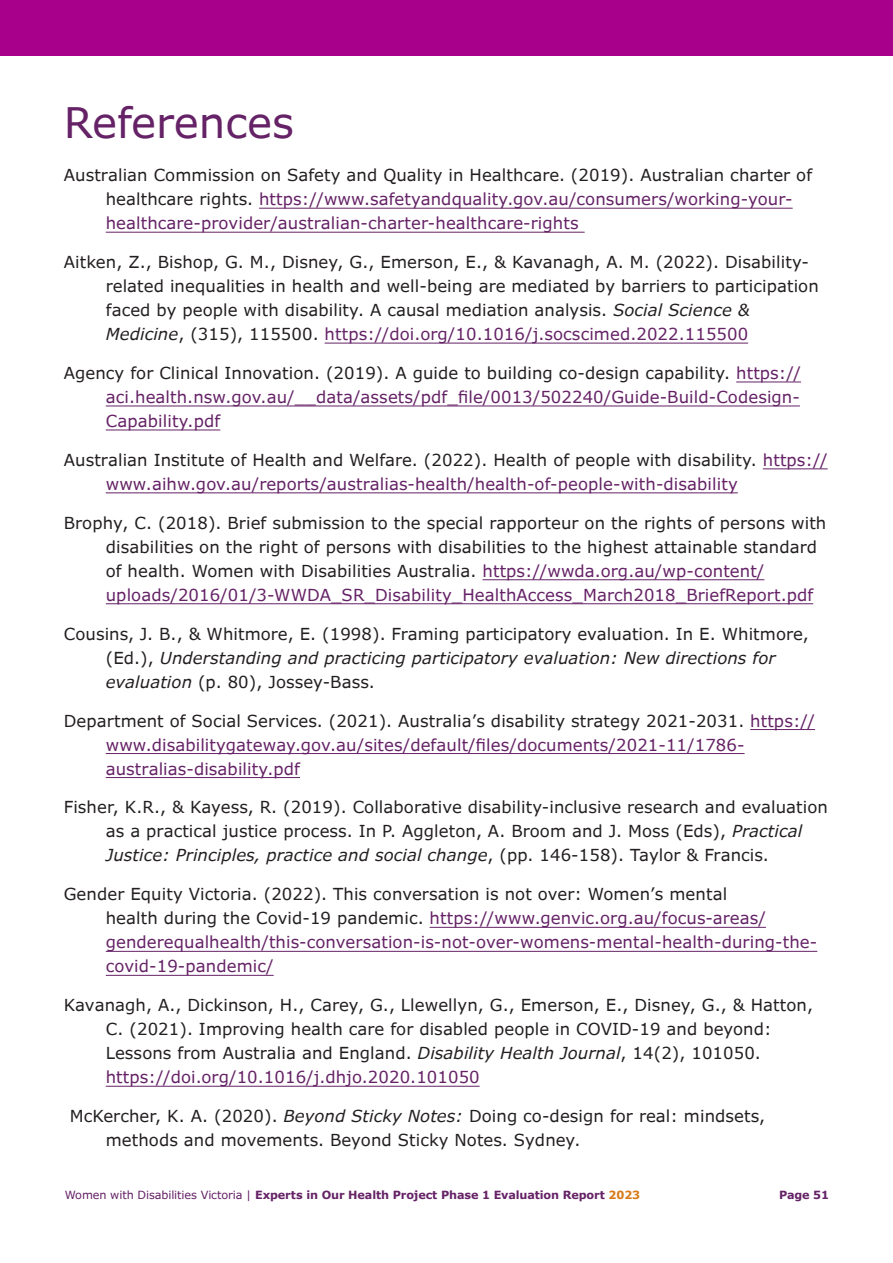
<style>
.page{position:relative;width:893px;height:1263px;background:#fff}
.page>*{position:absolute;margin:0;border:0;box-sizing:border-box;transform-origin:0 0}
.Heading_1{font:42px "Verdana Pro";color:#652266}
.References{font:16.5px/24px "Verdana Pro";letter-spacing:.005em;color:#231f20}
.References-2{font:16.5px/24px "Verdana Pro";letter-spacing:.005em;color:#652266}
.t1{font:700 11.25px "Verdana Pro";letter-spacing:-.01em;color:#652266}
.s1{color:#231f20}
.s2{font-style:italic}
.s3{color:#652266}
.s4{font-weight:400}
.s5{color:#d97b1a}
</style>
<div class="page">
<hr style="left:259px;top:208px;width:534px;height:1px;background:#652266">
<hr style="left:106px;top:232px;width:479px;height:1px;background:#652266">
<hr style="left:325px;top:343px;width:423px;height:1px;background:#652266">
<hr style="left:736px;top:382px;width:65px;height:1px;background:#652266">
<hr style="left:106px;top:406px;width:694px;height:1px;background:#652266">
<hr style="left:106px;top:430px;width:114px;height:1px;background:#652266">
<hr style="left:763px;top:468px;width:65px;height:1px;background:#652266">
<hr style="left:106px;top:492px;width:632px;height:1px;background:#652266">
<hr style="left:482px;top:579px;width:282px;height:1px;background:#652266">
<hr style="left:106px;top:603px;width:707px;height:1px;background:#652266">
<hr style="left:750px;top:729px;width:65px;height:1px;background:#652266">
<hr style="left:106px;top:753px;width:638px;height:1px;background:#652266">
<hr style="left:106px;top:777px;width:194px;height:1px;background:#652266">
<hr style="left:430px;top:927px;width:336px;height:1px;background:#652266">
<hr style="left:106px;top:951px;width:711px;height:1px;background:#652266">
<hr style="left:106px;top:975px;width:168px;height:1px;background:#652266">
<hr style="left:106px;top:1086px;width:374px;height:1px;background:#652266">
<div style="left:0;top:0;width:893px;height:55px;background:#a9008c"></div>
<p class="Heading_1" style="left:64px;top:96px;width:232px">References</p>
<p class="References-2" style="left:106px;top:163px;width:708px;text-indent:-42px"><span class="s1">Australian Commission on Safety and Quality in Healthcare. (2019). Australian charter of healthcare rights.</span> https://www.safetyandquality.gov.au/consumers/working-your&shy;healthcare-provider/australian-charter-healthcare-rights</p>
<p class="References" style="left:106px;top:250px;width:714px;text-indent:-42px">Aitken, Z., Bishop, G. M., Disney, G., Emerson, E., &amp; Kavanagh, A. M. (2022). Disability&shy;related inequalities in health and well-being are mediated by barriers to participation faced by people with disability. A causal mediation analysis. <span class="s2">Social Science &amp; Medicine</span>, (315), 115500. <span class="s3">https://doi.org/10.1016/j.socscimed.2022.115500</span></p>
<p class="References-2" style="left:106px;top:361px;width:697px;text-align:justify;text-indent:-42px"><span class="s1">Agency for Clinical Innovation. (2019). A guide to building co-design capability.</span> https:// aci.health.nsw.gov.au/__data/assets/pdf_file/0013/502240/Guide-Build-Codesign-Capability.pdf</p>
<p class="References-2" style="left:106px;top:448px;width:723px;text-indent:-42px"><span class="s1">Australian Institute of Health and Welfare. (2022). Health of people with disability.</span> https:// www.aihw.gov.au/reports/australias-health/health-of-people-with-disability</p>
<p class="References" style="left:106px;top:511px;width:722px;text-indent:-42px">Brophy, C. (2018). Brief submission to the special rapporteur on the rights of persons with disabilities on the right of persons with disabilities to the highest attainable standard of health. Women with Disabilities Australia. <span class="s3">https://wwda.org.au/wp-content/ uploads/2016/01/3-WWDA_SR_Disability_HealthAccess_March2018_BriefReport.pdf</span></p>
<p class="References" style="left:106px;top:622px;width:705px;text-indent:-42px">Cousins, J. B., &amp; Whitmore, E. (1998). Framing participatory evaluation. In E. Whitmore, (Ed.), <span class="s2">Understanding and practicing participatory evaluation: New directions for evaluation</span> (p. 80), Jossey-Bass.</p>
<p class="References-2" style="left:106px;top:709px;width:711px;text-indent:-42px"><span class="s1">Department of Social Services. (2021). Australia’s disability strategy 2021-2031.</span> https:// www.disabilitygateway.gov.au/sites/default/files/documents/2021-11/1786- australias-disability.pdf</p>
<p class="References" style="left:106px;top:796px;width:724px;text-indent:-42px">Fisher, K.R., &amp; Kayess, R. (2019). Collaborative disability-inclusive research and evaluation as a practical justice process. In P. Aggleton, A. Broom and J. Moss (Eds), <span class="s2">Practical<br>Justice: Principles, practice and social change</span>, (pp. 146-158). Taylor &amp; Francis.</p>
<p class="References-2" style="left:106px;top:882px;width:713px;text-indent:-42px"><span class="s1">Gender Equity Victoria. (2022). This conversation is not over: Women’s mental<br>health during the Covid-19 pandemic.</span> https://www.genvic.org.au/focus-areas/ genderequalhealth/this-conversation-is-not-over-womens-mental-health-during-the&shy;covid-19-pandemic/</p>
<p class="References" style="left:106px;top:993px;width:709px;text-indent:-42px">Kavanagh, A., Dickinson, H., Carey, G., Llewellyn, G., Emerson, E., Disney, G., &amp; Hatton, C. (2021). Improving health care for disabled people in COVID-19 and beyond:<br>Lessons from Australia and England. <span class="s2">Disability Health Journal</span>, 14(2), 101050. <span class="s3">https://doi.org/10.1016/j.dhjo.2020.101050</span></p>
<p class="References" style="left:106px;top:1104px;width:661px;text-indent:-36px">McKercher, K. A. (2020). <span class="s2">Beyond Sticky Notes:</span> Doing co-design for real: mindsets, methods and movements. Beyond Sticky Notes. Sydney.</p>
<p class="t1" style="left:65px;top:1188px;width:577px"><span class="s4">Women with Disabilities Victoria |</span> Experts in Our Health Project Phase 1 Evaluation Report <span class="s5">2023</span></p>
<p class="t1" style="left:779px;top:1188px;width:52px">Page 51</p>
</div>
